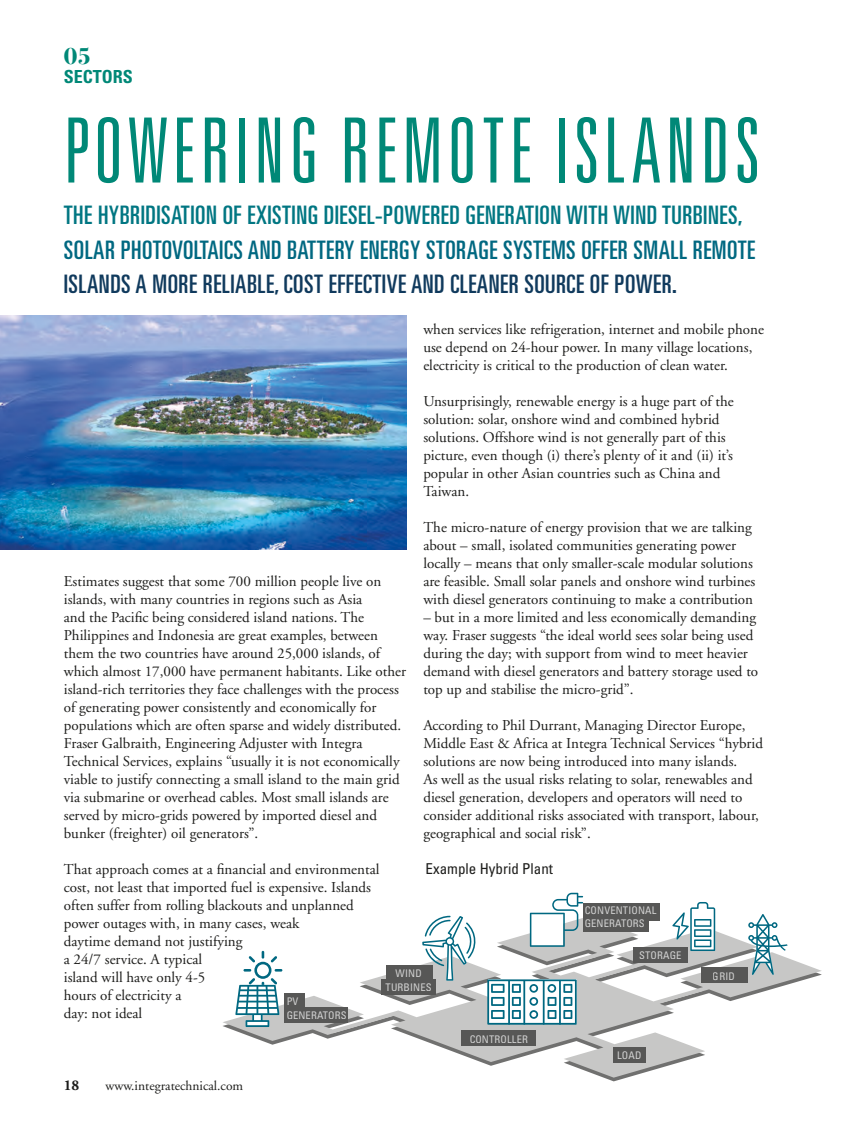
<style>
.page{position:relative;width:851px;height:1127px;background:#fff}
.page>*{position:absolute;margin:0;border:0;box-sizing:border-box;transform-origin:0 0}
.t1{font:300 ultra-condensed 90px "Univers";letter-spacing:.05em;color:#087}
.t2{font:ultra-condensed 25.5px/34.5px "Univers";letter-spacing:.02em;color:#007682}
.t3{font:700 24.15px "Bodoni Svty Two ITCTT";color:#087}
.t4{font:700 condensed 18px "Univers";color:#087}
.t5{font:15px/18px "Adobe Garamond";color:#1d1d1b}
.t6{font:condensed 15px "Univers";color:#1d1d1b}
.t7{font:700 15px "Adobe Garamond";color:#1d1d1b}
.t8{font:13.5px "Adobe Garamond";color:#1d1d1b}
.t9{font:condensed 10.5px/13.5px "Univers";letter-spacing:.015em;color:#fff}
.s1{color:#006881}
.s2{color:#103a5d}
</style>
<div class="page">
<img style="left:0;top:316px;width:406px;height:234px">
<svg style="left:223px;top:916px;width:598px;height:161px"></svg>
<svg style="left:529px;top:893px;width:54px;height:54px"></svg>
<svg style="left:422px;top:916px;width:56px;height:64px"></svg>
<svg style="left:235px;top:951px;width:47px;height:76px"></svg>
<svg style="left:487px;top:979px;width:89px;height:45px"></svg>
<svg style="left:748px;top:914px;width:39px;height:61px"></svg>
<svg style="left:672px;top:902px;width:43px;height:49px"></svg>
<div style="left:701px;top:967px;width:46px;height:16px;background:#575756"></div>
<div style="left:633px;top:947px;width:54px;height:16px;background:#575756"></div>
<div style="left:583px;top:904px;width:76px;height:17px;background:#575756"></div>
<div style="left:583px;top:921px;width:66px;height:11px;background:#575756"></div>
<div style="left:461px;top:1030px;width:74px;height:16px;background:#575756"></div>
<div style="left:613px;top:1047px;width:32px;height:16px;background:#575756"></div>
<div style="left:386px;top:965px;width:46px;height:16px;background:#575756"></div>
<div style="left:381px;top:979px;width:55px;height:16px;background:#575756"></div>
<div style="left:284px;top:993px;width:20px;height:15px;background:#575756"></div>
<div style="left:284px;top:1007px;width:64px;height:16px;background:#575756"></div>
<p class="t3" style="left:64px;top:36px;width:29px">05</p>
<p class="t4" style="left:64px;top:66px;width:71px">SECTORS</p>
<p class="t1" style="left:64px;top:104px;width:697px">POWERING REMOTE ISLANDS</p>
<p class="t2" style="left:64px;top:198px;width:692px">THE HYBRIDISATION OF EXISTING DIESEL-POWERED GENERATION WITH WIND TURBINES,<br><span class="s1">SOLAR PHOTOVOLTAICS AND BATTERY ENERGY STORAGE SYSTEMS OFFER SMALL REMOTE<br></span><span class="s2">ISLANDS A MORE RELIABLE, COST EFFECTIVE AND CLEANER SOURCE OF POWER.</span></p>
<p class="t5" style="left:423px;top:320px;width:342px">when services like refrigeration, internet and mobile phone use depend on 24-hour power. In many village locations, electricity is critical to the production of clean water.</p>
<p class="t5" style="left:423px;top:392px;width:312px">Unsurprisingly, renewable energy is a huge part of the solution: solar, onshore wind and combined hybrid solutions. Offshore wind is not generally part of this picture, even though (i) there’s plenty of it and (ii) it’s popular in other Asian countries such as China and Taiwan.</p>
<p class="t5" style="left:423px;top:518px;width:333px">The micro-nature of energy provision that we are talking about – small, isolated communities generating power locally – means that only smaller-scale modular solutions are feasible. Small solar panels and onshore wind turbines with diesel generators continuing to make a contribution</p>
<p class="t5" style="left:423px;top:608px;width:336px">– but in a more limited and less economically demanding way. Fraser suggests “the ideal world sees solar being used during the day; with support from wind to meet heavier demand with diesel generators and battery storage used to top up and stabilise the micro-grid”.</p>
<p class="t5" style="left:423px;top:716px;width:341px">According to Phil Durrant, Managing Director Europe, Middle East &amp; Africa at Integra Technical Services “hybrid solutions are now being introduced into many islands.<br>As well as the usual risks relating to solar, renewables and diesel generation, developers and operators will need to consider additional risks associated with transport, labour, geographical and social risk”.</p>
<p class="t5" style="left:64px;top:572px;width:344px">Estimates suggest that some 700 million people live on islands, with many countries in regions such as Asia<br>and the Pacific being considered island nations. The Philippines and Indonesia are great examples, between them the two countries have around 25,000 islands, of which almost 17,000 have permanent habitants. Like other island-rich territories they face challenges with the process of generating power consistently and economically for populations which are often sparse and widely distributed.</p>
<p class="t5" style="left:64px;top:734px;width:337px">Fraser Galbraith, Engineering Adjuster with Integra Technical Services, explains “usually it is not economically viable to justify connecting a small island to the main grid via submarine or overhead cables. Most small islands are served by micro-grids powered by imported diesel and bunker (freighter) oil generators”.</p>
<p class="t5" style="left:64px;top:860px;width:317px">That approach comes at a financial and environmental cost, not least that imported fuel is expensive. Islands often suffer from rolling blackouts and unplanned power outages with, in many cases, weak<br>daytime demand not justifying<br>a 24/7 service. A typical<br>island will have only 4-5<br>hours of electricity a<br>day: not ideal</p>
<p class="t6" style="left:425px;top:859px;width:129px">Example Hybrid Plant</p>
<p class="t9" style="left:584px;top:903px;width:73px">CONVENTIONAL<br>GENERATORS</p>
<p class="t9" style="left:639px;top:948px;width:44px">STORAGE</p>
<p class="t9" style="left:385px;top:966px;width:48px;text-align:center">WIND<br>TURBINES</p>
<p class="t9" style="left:712px;top:969px;width:24px">GRID</p>
<p class="t9" style="left:286px;top:994px;width:62px">PV<br>GENERATORS</p>
<p class="t7" style="left:64px;top:1077px;width:17px">18</p>
<p class="t8" style="left:105px;top:1078px;width:139px">www.integratechnical.com</p>
<p class="t9" style="left:469px;top:1032px;width:60px">CONTROLLER</p>
<p class="t9" style="left:617px;top:1048px;width:26px">LOAD</p>
</div>
